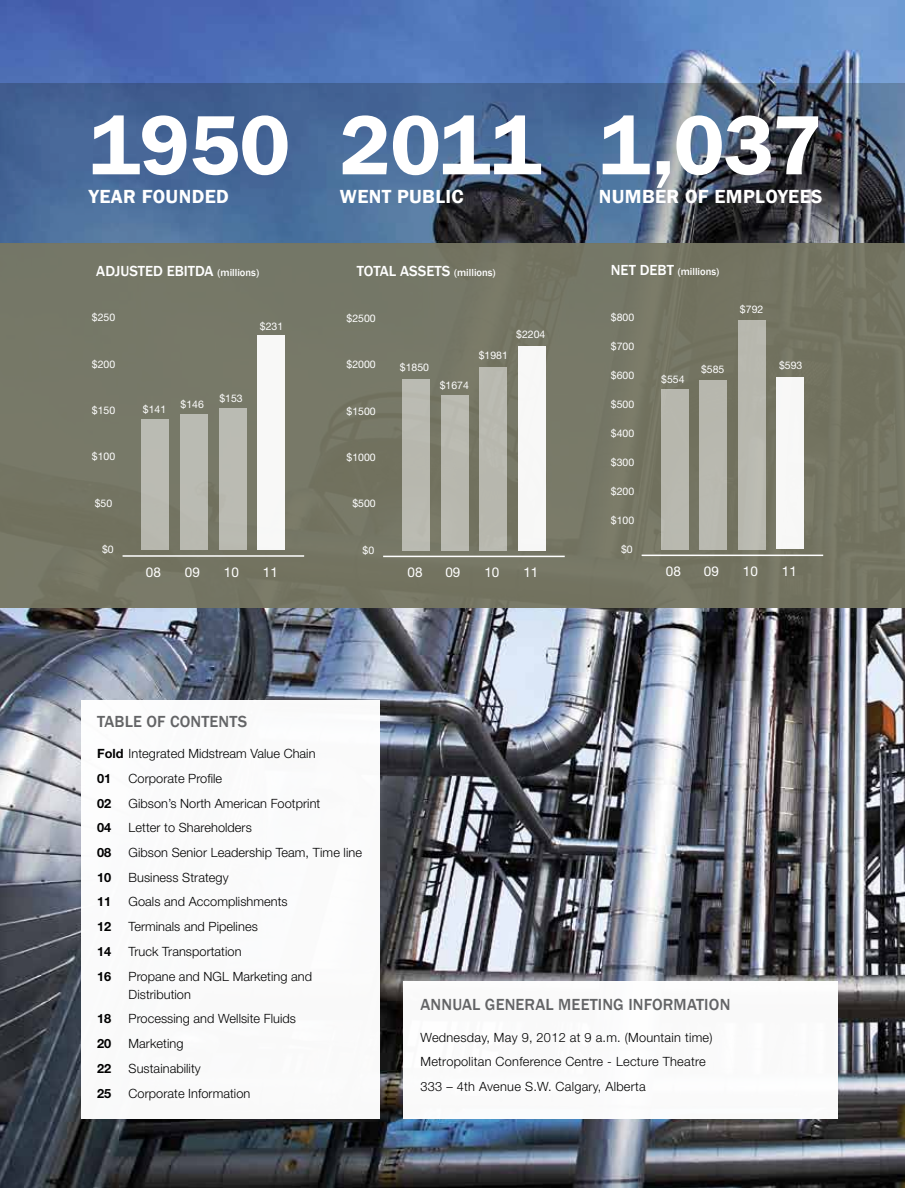
<style>
.page{position:relative;width:905px;height:1188px;background:#fff}
.page>*{position:absolute;margin:0;border:0;box-sizing:border-box;transform-origin:0 0}
.t1{font:600 87px "Franklin Gothic";letter-spacing:-.01em;color:#fff}
.t2{font:600 19.5px "Franklin Gothic";letter-spacing:.02em;color:#fff}
.t3{font:500 16.5px "Franklin Gothic";letter-spacing:.01em;color:#636466}
.t4{font:500 15px "Franklin Gothic";color:#fff}
.t5{font:13.5px "Helvetica Neue";color:#fff}
.t6{font:300 12.75px/24.8px "Helvetica Neue";letter-spacing:.005em;color:#000}
.t7{font:700 12.75px "Helvetica Neue";letter-spacing:.005em;color:#000}
.t8{font:10.5px "Helvetica Neue";color:#fff}
.t9{font:500 10.5px "Franklin Gothic";color:#fff}
.s1{font-size:10.5px}
.s2{font-size:15px}
.s3{font-weight:700}
</style>
<div class="page">
<img style="left:0;top:0;width:904px;height:1188px">
<svg style="left:0;top:83px;width:904px;height:160px"></svg>
<div style="left:0;top:243px;width:904px;height:365px;background:#767662"></div>
<div style="left:81px;top:700px;width:298px;height:418px;background:#fff"></div>
<div style="left:403px;top:981px;width:434px;height:137px;background:#fff"></div>
<hr style="left:641px;top:555px;width:182px;height:1px;background:#fff">
<div style="left:776px;top:378px;width:27px;height:171px;background:#f8f8f7"></div>
<div style="left:738px;top:320px;width:27px;height:229px;background:#b8b8af"></div>
<div style="left:699px;top:380px;width:27px;height:169px;background:#b8b8af"></div>
<div style="left:661px;top:389px;width:27px;height:160px;background:#b8b8ae"></div>
<hr style="left:383px;top:556px;width:181px;height:1px;background:#fff">
<div style="left:518px;top:346px;width:27px;height:204px;background:#f8f8f7"></div>
<div style="left:479px;top:367px;width:27px;height:183px;background:#b8b8af"></div>
<div style="left:441px;top:395px;width:27px;height:155px;background:#b8b8af"></div>
<div style="left:402px;top:379px;width:27px;height:171px;background:#b9b9b0"></div>
<hr style="left:122px;top:555px;width:182px;height:2px;background:#fff">
<div style="left:258px;top:336px;width:27px;height:214px;background:#f8f8f7"></div>
<div style="left:219px;top:408px;width:27px;height:142px;background:#bbbbb3"></div>
<div style="left:180px;top:415px;width:27px;height:135px;background:#babbb3"></div>
<div style="left:142px;top:419px;width:27px;height:131px;background:#babbb3"></div>
<h1 class="t1" style="left:89px;top:92px;width:203px">1950</h1>
<h2 class="t2" style="left:89px;top:184px;width:24px">YEAR</h2>
<h2 class="t2" style="left:142px;top:184px;width:25px">FOUNDED</h2>
<h1 class="t1" style="left:340px;top:92px;width:203px">2011</h1>
<h2 class="t2" style="left:340px;top:184px;width:30px">WENT</h2>
<h2 class="t2" style="left:397px;top:184px;width:68px">PUBLIC</h2>
<h1 class="t1" style="left:598px;top:92px;width:225px">1,037</h1>
<h2 class="t2" style="left:598px;top:184px;width:15px">NUM</h2>
<h2 class="t2" style="left:642px;top:184px;width:126px">BER OF EM PLOYEES</h2>
<p class="t4" style="left:96px;top:262px;width:164px">ADJUSTED EBITDA <span class="s1">(MILLIONS)</span></p>
<p class="t4" style="left:357px;top:262px;width:140px">TOTAL ASSETS <span class="s1">(MILLIONS)</span></p>
<p class="t9" style="left:611px;top:265px;width:110px"><span class="s2">NET DEBT</span> (MILLIONS)</p>
<p class="t8" style="left:92px;top:311px;width:25px">$250</p>
<p class="t8" style="left:260px;top:320px;width:25px">$231</p>
<p class="t8" style="left:346px;top:312px;width:31px">$2500</p>
<p class="t8" style="left:516px;top:328px;width:31px">$2204</p>
<p class="t8" style="left:611px;top:311px;width:25px">$800</p>
<p class="t8" style="left:740px;top:303px;width:25px">$792</p>
<p class="t8" style="left:92px;top:358px;width:25px">$200</p>
<p class="t8" style="left:346px;top:358px;width:31px">$2000</p>
<p class="t8" style="left:400px;top:361px;width:31px">$1850</p>
<p class="t8" style="left:439px;top:379px;width:31px">$1674</p>
<p class="t8" style="left:478px;top:349px;width:31px">$1981</p>
<p class="t8" style="left:611px;top:340px;width:25px">$700</p>
<p class="t8" style="left:611px;top:369px;width:25px">$600</p>
<p class="t8" style="left:661px;top:373px;width:25px">$554</p>
<p class="t8" style="left:701px;top:363px;width:25px">$585</p>
<p class="t8" style="left:779px;top:359px;width:25px">$593</p>
<p class="t8" style="left:92px;top:404px;width:25px">$150</p>
<p class="t8" style="left:143px;top:403px;width:25px">$141</p>
<p class="t8" style="left:180px;top:398px;width:25px">$146</p>
<p class="t8" style="left:219px;top:392px;width:25px">$153</p>
<p class="t8" style="left:346px;top:405px;width:31px">$1500</p>
<p class="t8" style="left:611px;top:398px;width:25px">$500</p>
<p class="t8" style="left:611px;top:427px;width:25px">$400</p>
<p class="t8" style="left:92px;top:450px;width:25px">$100</p>
<p class="t8" style="left:346px;top:451px;width:31px">$1000</p>
<p class="t8" style="left:611px;top:456px;width:25px">$300</p>
<p class="t8" style="left:611px;top:485px;width:25px">$200</p>
<p class="t8" style="left:95px;top:497px;width:19px">$50</p>
<p class="t8" style="left:352px;top:497px;width:25px">$500</p>
<p class="t8" style="left:611px;top:514px;width:25px">$100</p>
<p class="t8" style="left:102px;top:543px;width:13px">$0</p>
<p class="t8" style="left:362px;top:544px;width:13px">$0</p>
<p class="t8" style="left:621px;top:543px;width:13px">$0</p>
<p class="t5" style="left:146px;top:564px;width:17px">08</p>
<p class="t5" style="left:185px;top:564px;width:17px">09</p>
<p class="t5" style="left:224px;top:564px;width:17px">10</p>
<p class="t5" style="left:263px;top:564px;width:17px">11</p>
<p class="t5" style="left:407px;top:565px;width:17px">08</p>
<p class="t5" style="left:445px;top:565px;width:17px">09</p>
<p class="t5" style="left:484px;top:565px;width:17px">10</p>
<p class="t5" style="left:523px;top:565px;width:17px">11</p>
<p class="t5" style="left:666px;top:563px;width:17px">08</p>
<p class="t5" style="left:704px;top:563px;width:17px">09</p>
<p class="t5" style="left:743px;top:563px;width:17px">10</p>
<p class="t5" style="left:782px;top:563px;width:17px">11</p>
<p class="t3" style="left:97px;top:711px;width:142px">TABLE OF CONTENTS</p>
<p class="t6" style="left:97px;top:741px;width:220px"><span class="s3">Fold</span> Integrated Midstream Value Chain<br><span class="s3">01</span></p>
<p class="t6" style="left:129px;top:766px;width:95px">Corporate Profile</p>
<p class="t7" style="left:97px;top:795px;width:16px">02</p>
<p class="t6" style="left:129px;top:790px;width:193px">Gibson’s North American Footprint</p>
<p class="t7" style="left:97px;top:820px;width:16px">04</p>
<p class="t6" style="left:129px;top:815px;width:125px">Letter to Shareholders</p>
<p class="t7" style="left:97px;top:845px;width:16px">08</p>
<p class="t6" style="left:129px;top:840px;width:235px">Gibson Senior Leadership Team, Time line</p>
<p class="t7" style="left:97px;top:869px;width:16px">10</p>
<p class="t6" style="left:129px;top:865px;width:101px">Business Strategy</p>
<p class="t7" style="left:97px;top:894px;width:16px">11</p>
<p class="t6" style="left:129px;top:889px;width:161px">Goals and Accomplishments</p>
<p class="t7" style="left:97px;top:919px;width:16px">12</p>
<p class="t6" style="left:129px;top:914px;width:131px">Terminals and Pipelines</p>
<p class="t7" style="left:97px;top:944px;width:16px">14</p>
<p class="t6" style="left:129px;top:939px;width:114px">Truck Transportation</p>
<p class="t7" style="left:97px;top:968px;width:16px">16</p>
<p class="t6" style="left:129px;top:967px;width:185px;line-height:18px">Propane and NGL Marketing and<br>Distribution</p>
<p class="t7" style="left:97px;top:1011px;width:16px">18</p>
<p class="t6" style="left:129px;top:1006px;width:169px">Processing and Wellsite Fluids</p>
<p class="t7" style="left:97px;top:1036px;width:16px">20</p>
<p class="t6" style="left:129px;top:1031px;width:56px">Marketing</p>
<p class="t7" style="left:97px;top:1061px;width:16px">22</p>
<p class="t6" style="left:129px;top:1056px;width:74px">Sustainability</p>
<p class="t7" style="left:97px;top:1085px;width:16px">25</p>
<p class="t6" style="left:129px;top:1081px;width:123px">Corporate Information</p>
<p class="t3" style="left:420px;top:994px;width:160px">ANNUAL GENERAL MEETI</p>
<p class="t3" style="left:602px;top:994px;width:129px">NG INFORMATION</p>
<p class="t6" style="left:420px;top:1024px;width:293px">Wednesday, May 9, 2012 at 9 a.m. (Mountain time)<br>Metropolitan Conference Centre - Lecture Theatre<br>333 – 4th Avenue S.W. Calgary, Alberta</p>
</div>
